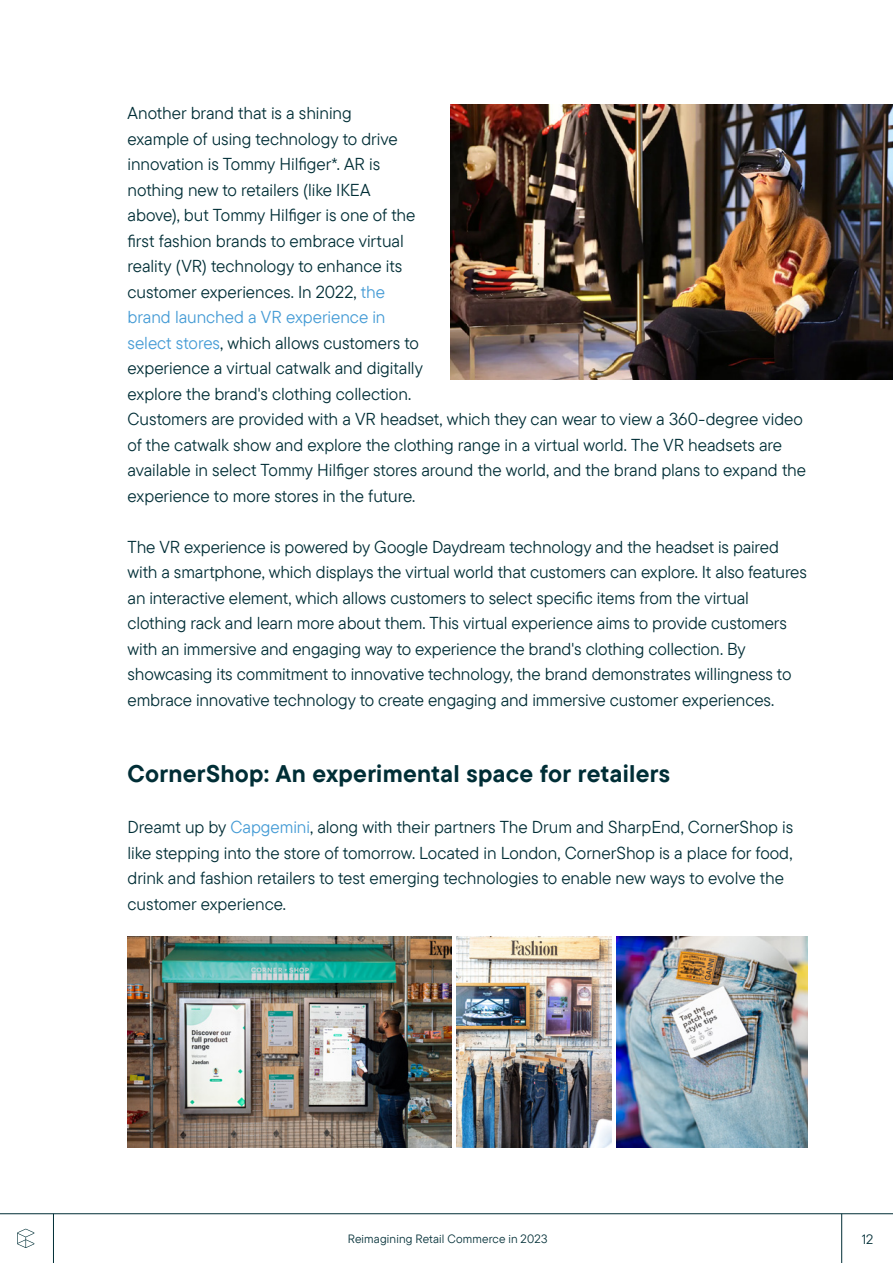
<style>
.page{position:relative;width:893px;height:1263px;background:#fff}
.page>*{position:absolute;margin:0;border:0;box-sizing:border-box;transform-origin:0 0}
.t1{font:700 24px "TT Commons Pro";letter-spacing:.01em;color:#002e36}
.t2{font:17.25px/25.5px "TT Commons Pro";letter-spacing:-.005em;color:#002e36}
.t3{font:13.5px "TT Commons Pro";color:#002e36}
.t4{font:12px "TT Commons Pro";letter-spacing:.01em;color:#002e36}
.s1{color:#449bd5}
</style>
<div class="page">
<img style="left:128px;top:936px;width:324px;height:211px">
<img style="left:457px;top:936px;width:154px;height:211px">
<img style="left:617px;top:936px;width:191px;height:211px">
<img style="left:451px;top:104px;width:442px;height:275px">
<hr style="left:0;top:1213px;width:893px;height:1px;background:#002e36">
<hr style="left:841px;top:1214px;width:1px;height:49px;background:#002e36">
<hr style="left:53px;top:1214px;width:1px;height:49px;background:#002e36">
<svg style="left:17px;top:1229px;width:17px;height:19px"></svg>
<p class="t2" style="left:128px;top:100px;width:680px">Another brand that is a shining<br>example of using technology to drive<br>innovation is Tommy Hilfiger*. AR is<br>nothing new to retailers (like IKEA<br>above), but Tommy Hilfiger is one of the<br>first fashion brands to embrace virtual<br>reality (VR) technology to enhance its<br>customer experiences. In 2022, <span class="s1">the<br>brand launched a VR experience in<br>select stores</span>, which allows customers to<br>experience a virtual catwalk and digitally<br>explore the brand's clothing collection.<br>Customers are provided with a VR headset, which they can wear to view a 360-degree video of the catwalk show and explore the clothing range in a virtual world. The VR headsets are available in select Tommy Hilfiger stores around the world, and the brand plans to expand the experience to more stores in the future.</p>
<p class="t2" style="left:128px;top:534px;width:681px">The VR experience is powered by Google Daydream technology and the headset is paired with a smartphone, which displays the virtual world that customers can explore. It also features an interactive element, which allows customers to select specific items from the virtual clothing rack and learn more about them. This virtual experience aims to provide customers with an immersive and engaging way to experience the brand's clothing collection. By showcasing its commitment to innovative technology, the brand demonstrates willingness to embrace innovative technology to create engaging and immersive customer experiences.</p>
<h1 class="t1" style="left:128px;top:755px;width:544px">CornerShop: An experimental space for retailers</h1>
<p class="t2" style="left:128px;top:814px;width:667px">Dreamt up by <span class="s1">Capgemini</span>, along with their partners The Drum and SharpEnd, CornerShop is like stepping into the store of tomorrow. Located in London, CornerShop is a place for food, drink and fashion retailers to test emerging technologies to enable new ways to evolve the customer experience.</p>
<p class="t4" style="left:348px;top:1230px;width:201px">Reimagining Retail Commerce in 2023</p>
<p class="t3" style="left:862px;top:1229px;width:13px">12</p>
</div>
